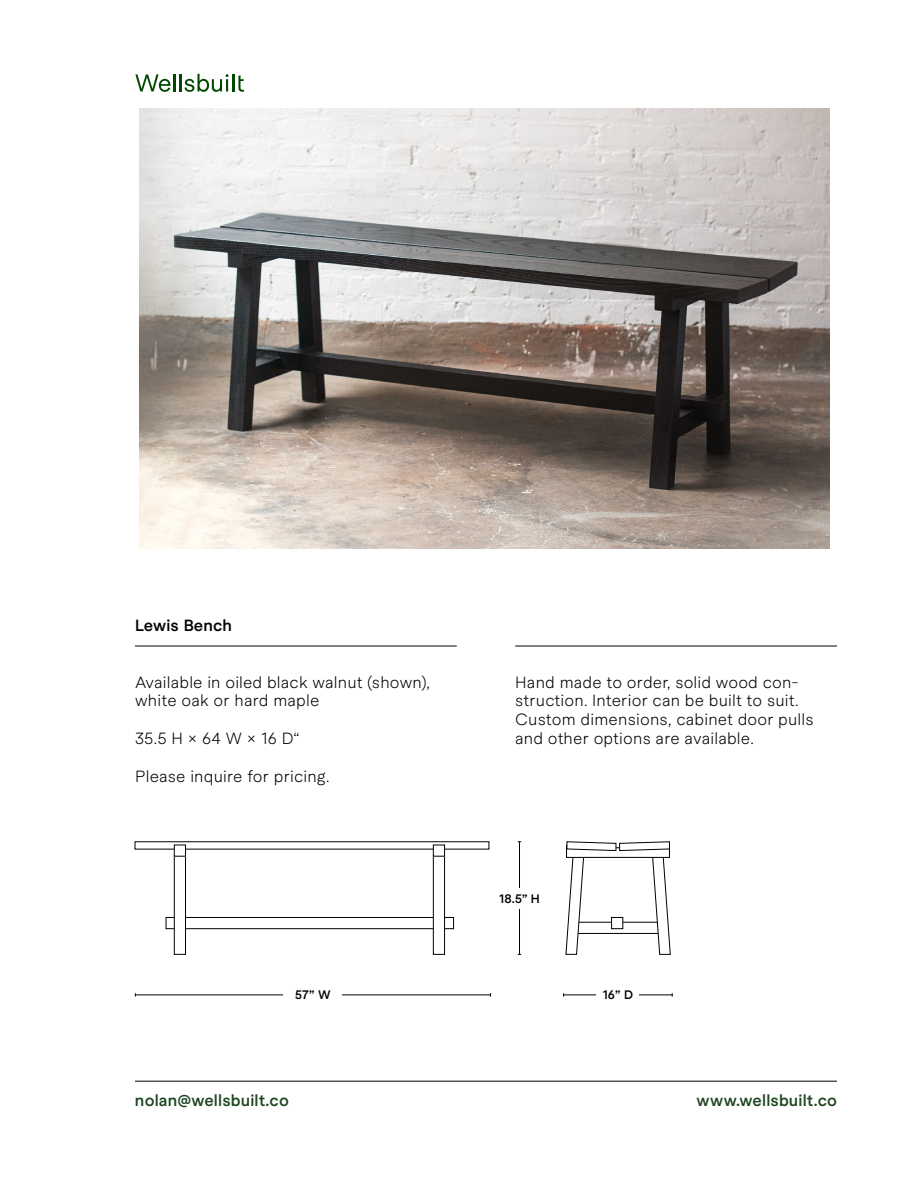
<style>
.page{position:relative;width:918px;height:1188px;background:#fff}
.page>*{position:absolute;margin:0;border:0;box-sizing:border-box;transform-origin:0 0}
.t1{font:300 15.75px/18.9px "Macan";letter-spacing:.01em;color:#000}
.t2{font:600 15.75px "Macan";letter-spacing:.01em;color:#1e4721}
.t3{font:600 15.75px "Macan";letter-spacing:.005em;color:#000}
.t4{font:600 12px "Macan";color:#000}
</style>
<div class="page">
<img style="left:139px;top:108px;width:691px;height:441px">
<hr style="left:135px;top:646px;width:322px;height:1px;background:#000">
<hr style="left:515px;top:646px;width:322px;height:1px;background:#000">
<hr style="left:135px;top:1081px;width:702px;height:1px;background:#000">
<svg style="left:135px;top:74px;width:94px;height:18px"></svg>
<hr style="left:232px;top:74px;width:3px;height:17px;background:#004800">
<svg style="left:238px;top:75px;width:6px;height:17px"></svg>
<hr style="left:135px;top:995px;width:355px;height:1px;background:#000">
<hr style="left:564px;top:995px;width:108px;height:1px;background:#000">
<hr style="left:519px;top:842px;width:1px;height:112px;background:#000">
<div style="left:597px;top:984px;width:42px;height:21px;background:#fff"></div>
<div style="left:284px;top:984px;width:58px;height:21px;background:#fff"></div>
<div style="left:493px;top:888px;width:54px;height:20px;background:#fff"></div>
<div style="left:166px;top:917px;width:288px;height:12px;border:1px solid #000"></div>
<div style="left:174px;top:856px;width:12px;height:98px;background:#fff"></div>
<div style="left:174px;top:856px;width:12px;height:99px;border:1px solid #000"></div>
<svg style="left:565px;top:841px;width:106px;height:114px"></svg>
<div style="left:174px;top:845px;width:12px;height:12px;border:1px solid #000"></div>
<div style="left:433px;top:856px;width:12px;height:98px;background:#fff"></div>
<div style="left:433px;top:856px;width:12px;height:99px;border:1px solid #000"></div>
<div style="left:433px;top:845px;width:12px;height:12px;border:1px solid #000"></div>
<p class="t3" style="left:135px;top:613px;width:99px">Lewis Bench</p>
<p class="t1" style="left:135px;top:671px;width:296px">Available in oiled black walnut (shown), white oak or hard maple</p>
<p class="t1" style="left:135px;top:728px;width:166px">35.5 H × 64 W × 16 D“</p>
<p class="t1" style="left:135px;top:766px;width:196px">Please inquire for pricing.</p>
<p class="t1" style="left:515px;top:671px;width:300px">Hand made to order, solid wood con&shy;struction. Interior can be built to suit.<br>Custom dimensions, cabinet door pulls and other options are available.</p>
<p class="t4" style="left:499px;top:889px;width:42px">18.5” H</p>
<p class="t4" style="left:295px;top:986px;width:37px">57” W</p>
<p class="t4" style="left:603px;top:986px;width:32px">16” D</p>
<p class="t2" style="left:135px;top:1089px;width:155px">nolan@wellsbuilt.co</p>
<p class="t2" style="left:696px;top:1089px;width:142px">www.wellsbuilt.co</p>
</div>
